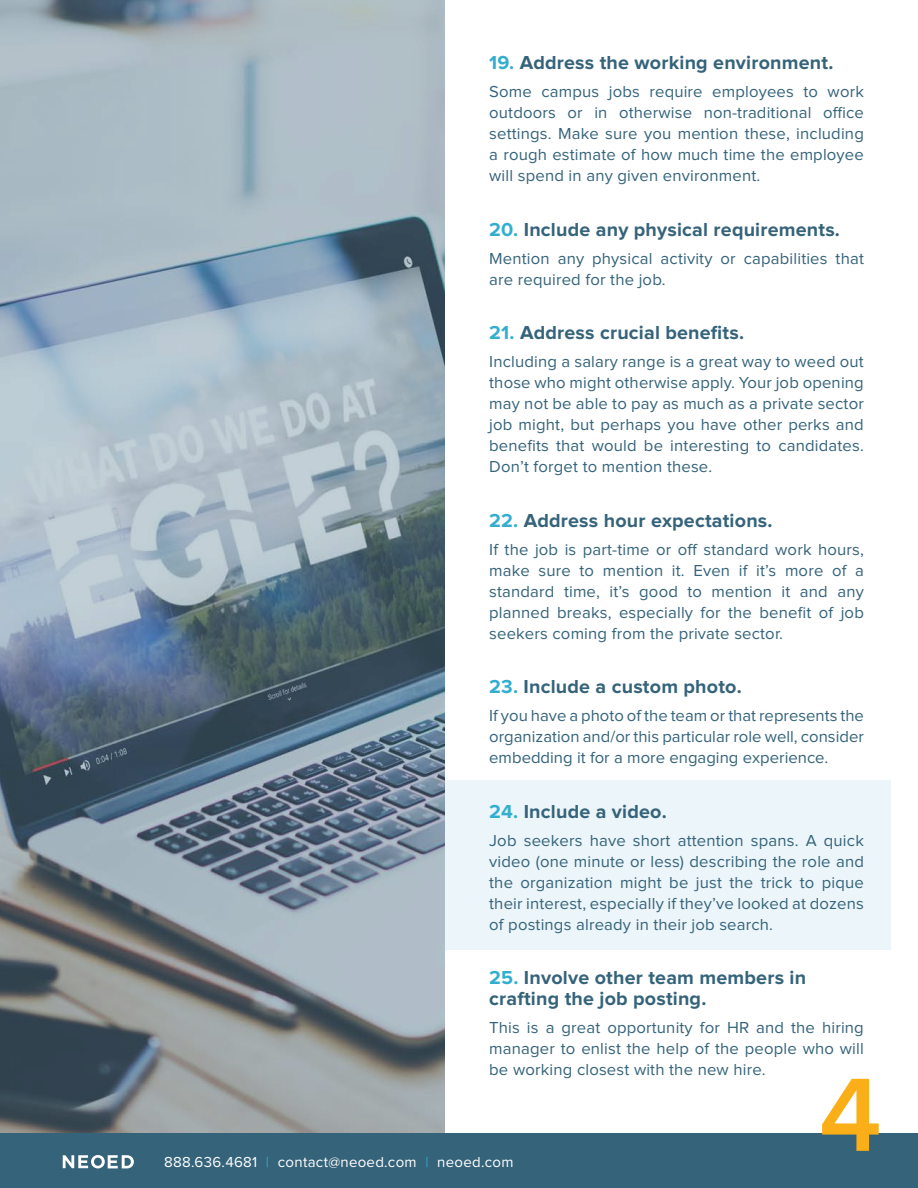
<style>
.page{position:relative;width:918px;height:1188px;background:#fff}
.page>*{position:absolute;margin:0;border:0;box-sizing:border-box;transform-origin:0 0}
.t1{font:600 108px "Proxima Nova";color:#faaf18}
.t2{font:700 19.5px/21px "Proxima Nova";letter-spacing:.01em;color:#35637a}
.t3{font:16.5px/21px "Proxima Nova";letter-spacing:.01em;color:#35637a;text-align:justify}
.t4{font:15px "Proxima Nova";letter-spacing:.02em;color:#fff}
.s1{color:#33aece}
</style>
<div class="page">
<div style="left:403px;top:780px;width:488px;height:169px;background:#ecf5f9"></div>
<img style="left:0;top:0;width:444px;height:1134px">
<div style="left:0;top:1134px;width:918px;height:54px;background:#35637a"></div>
<svg style="left:63px;top:1155px;width:71px;height:13px"></svg>
<p class="t2" style="left:489px;top:53px;width:346px"><span class="s1">19.</span> Address the working environment.</p>
<p class="t3" style="left:489px;top:82px;width:376px">Some campus jobs require employees to work outdoors or in otherwise non-traditional office settings. Make sure you mention these, including a rough estimate of how much time the employee will spend in any given environment.</p>
<p class="t2" style="left:489px;top:220px;width:352px"><span class="s1">20.</span> Include any physical requirements.</p>
<p class="t3" style="left:489px;top:248px;width:376px">Mention any physical activity or capabilities that are required for the job.</p>
<p class="t2" style="left:489px;top:323px;width:256px"><span class="s1">21.</span> Address crucial benefits.</p>
<p class="t3" style="left:489px;top:352px;width:376px">Including a salary range is a great way to weed out those who might otherwise apply. Your job opening may not be able to pay as much as a private sector job might, but perhaps you have other perks and benefits that would be interesting to candidates.<br>Don’t forget to mention these.</p>
<p class="t2" style="left:489px;top:511px;width:285px"><span class="s1">22.</span> Address hour expectations.</p>
<p class="t3" style="left:489px;top:539px;width:376px">If the job is part-time or off standard work hours, make sure to mention it. Even if it’s more of a standard time, it’s good to mention it and any planned breaks, especially for the benefit of job seekers coming from the private sector.</p>
<p class="t2" style="left:489px;top:677px;width:254px"><span class="s1">23.</span> Include a custom photo.</p>
<p class="t3" style="left:489px;top:706px;width:376px">If you have a photo of the team or that represents the organization and/or this particular role well, consider embedding it for a more engaging experience.</p>
<p class="t2" style="left:489px;top:802px;width:179px"><span class="s1">24.</span> Include a video.</p>
<p class="t3" style="left:489px;top:830px;width:376px">Job seekers have short attention spans. A quick video (one minute or less) describing the role and the organization might be just the trick to pique their interest, especially if they’ve looked at dozens of postings already in their job search.</p>
<p class="t2" style="left:489px;top:968px;width:318px"><span class="s1">25.</span> Involve other team members in crafting the job posting.</p>
<p class="t3" style="left:489px;top:1018px;width:376px">This is a great opportunity for HR and the hiring manager to enlist the help of the people who will be working closest with the new hire.</p>
<h1 class="t1" style="left:819px;top:1066px;width:64px">4</h1>
<p class="t4" style="left:164px;top:1155px;width:351px">888.636.4681 <span class="s1">|</span> contact@neoed.com <span class="s1">|</span> neoed.com</p>
</div>
